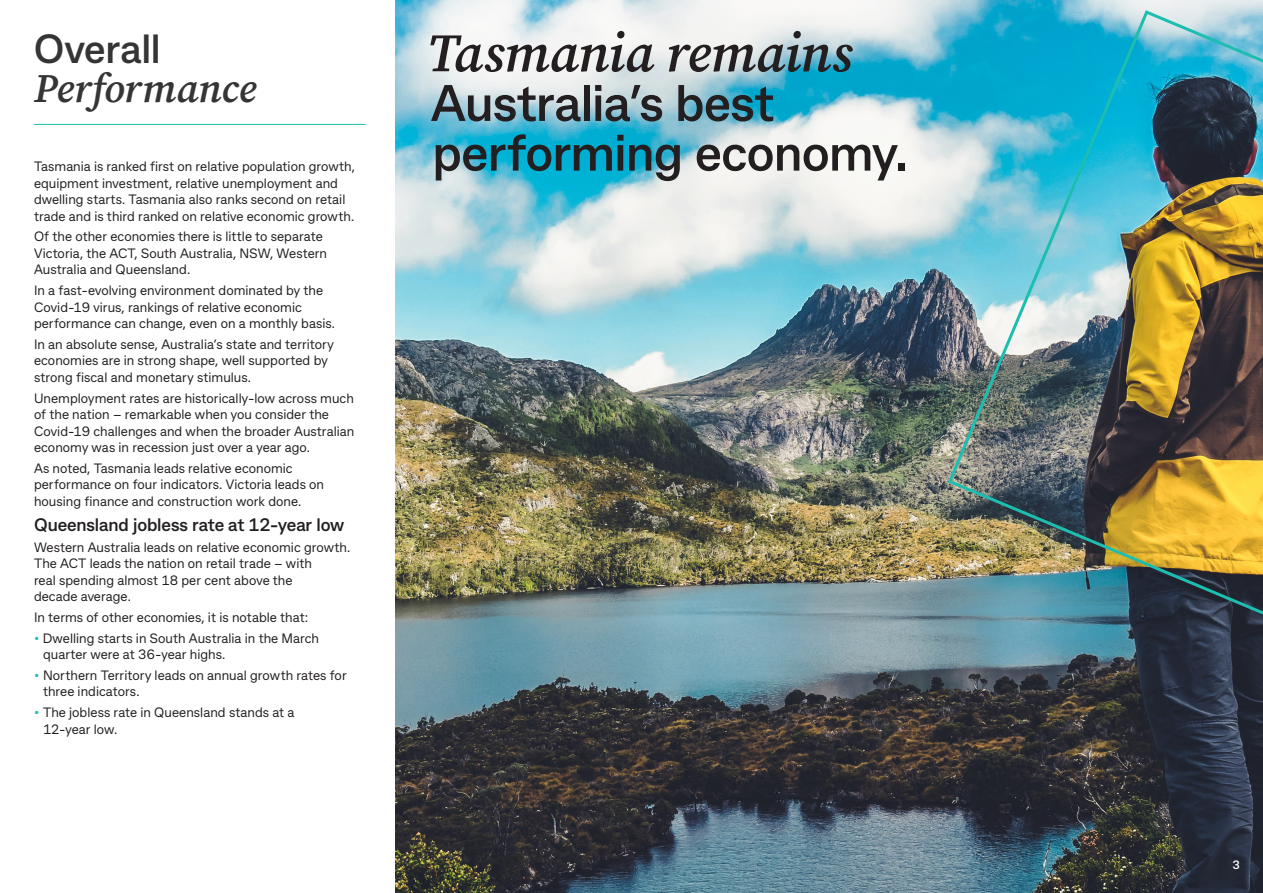
<style>
.page{position:relative;width:1263px;height:893px;background:#fff}
.page>*{position:absolute;margin:0;border:0;box-sizing:border-box;transform-origin:0 0}
.t1{font:italic 600 54px "Source Serif Pro";letter-spacing:-.01em;color:#231f20}
.t2{font:700 51px/49.7px "CBA Beacon Sans";letter-spacing:-.01em;color:#231f20}
.t3{font:italic 600 40.5px "Source Serif Pro";letter-spacing:-.005em;color:#353535}
.t4{font:700 40.5px "CBA Beacon Sans";letter-spacing:-.005em;color:#353535}
.Subtitle_2{font:700 18px "CBA Beacon Sans";letter-spacing:-.005em;color:#231f20}
.BODY_COPY{font:13.5px/16.5px "CBA Beacon Sans";letter-spacing:.005em;color:#231f20}
.Map_State_copy{font:700 12px "CBA Beacon Sans";color:#fff}
.s1{color:#1dbeb0}
</style>
<div class="page">
<img style="left:395px;top:0;width:868px;height:893px">
<hr style="left:34px;top:124px;width:332px;height:1px;background:#1dbeb0">
<img style="left:946px;top:8px;width:317px;height:674px">
<p class="t4" style="left:34px;top:22px;width:128px">Overall</p>
<p class="t3" style="left:34px;top:61px;width:224px">Performance</p>
<p class="BODY_COPY" style="left:34px;top:158px;width:322px">Tasmania is ranked first on relative population growth, equipment investment, relative unemployment and dwelling starts. Tasmania also ranks second on retail trade and is third ranked on relative economic growth.</p>
<p class="BODY_COPY" style="left:34px;top:228px;width:295px">Of the other economies there is little to separate<br>Victoria, the ACT, South Australia, NSW, Western<br>Australia and Queensland.</p>
<p class="BODY_COPY" style="left:34px;top:282px;width:303px">In a fast-evolving environment dominated by the<br>Covid-19 virus, rankings of relative economic performance can change, even on a monthly basis.</p>
<p class="BODY_COPY" style="left:34px;top:335px;width:301px">In an absolute sense, Australia’s state and territory economies are in strong shape, well supported by strong fiscal and monetary stimulus.</p>
<p class="BODY_COPY" style="left:34px;top:389px;width:322px">Unemployment rates are historically-low across much of the nation – remarkable when you consider the Covid-19 challenges and when the broader Australian economy was in recession just over a year ago.</p>
<p class="BODY_COPY" style="left:34px;top:459px;width:292px">As noted, Tasmania leads relative economic performance on four indicators. Victoria leads on housing finance and construction work done.</p>
<p class="Subtitle_2" style="left:34px;top:513px;width:312px">Queensland jobless rate at 12-year low</p>
<p class="BODY_COPY" style="left:34px;top:538px;width:318px">Western Australia leads on relative economic growth.<br>The ACT leads the nation on retail trade – with<br>real spending almost 18 per cent above the<br>decade average.</p>
<p class="BODY_COPY" style="left:34px;top:608px;width:276px">In terms of other economies, it is notable that:</p>
<p class="BODY_COPY" style="left:43px;top:629px;width:278px;text-indent:-9px"><span class="s1">•</span> Dwelling starts in South Australia in the March quarter were at 36-year highs.</p>
<p class="BODY_COPY" style="left:43px;top:666px;width:305px;text-indent:-9px"><span class="s1">•</span> Northern Territory leads on annual growth rates for three indicators.</p>
<p class="BODY_COPY" style="left:43px;top:704px;width:253px;text-indent:-9px"><span class="s1">•</span> The jobless rate in Queensland stands at a<br>12-year low.</p>
<p class="t1" style="left:426px;top:17px;width:427px">Tasmania remains</p>
<p class="t2" style="left:431px;top:76px;width:479px">Australia’s best performing economy.</p>
<p class="Map_State_copy" style="left:1232px;top:857px;width:9px">3</p>
</div>
